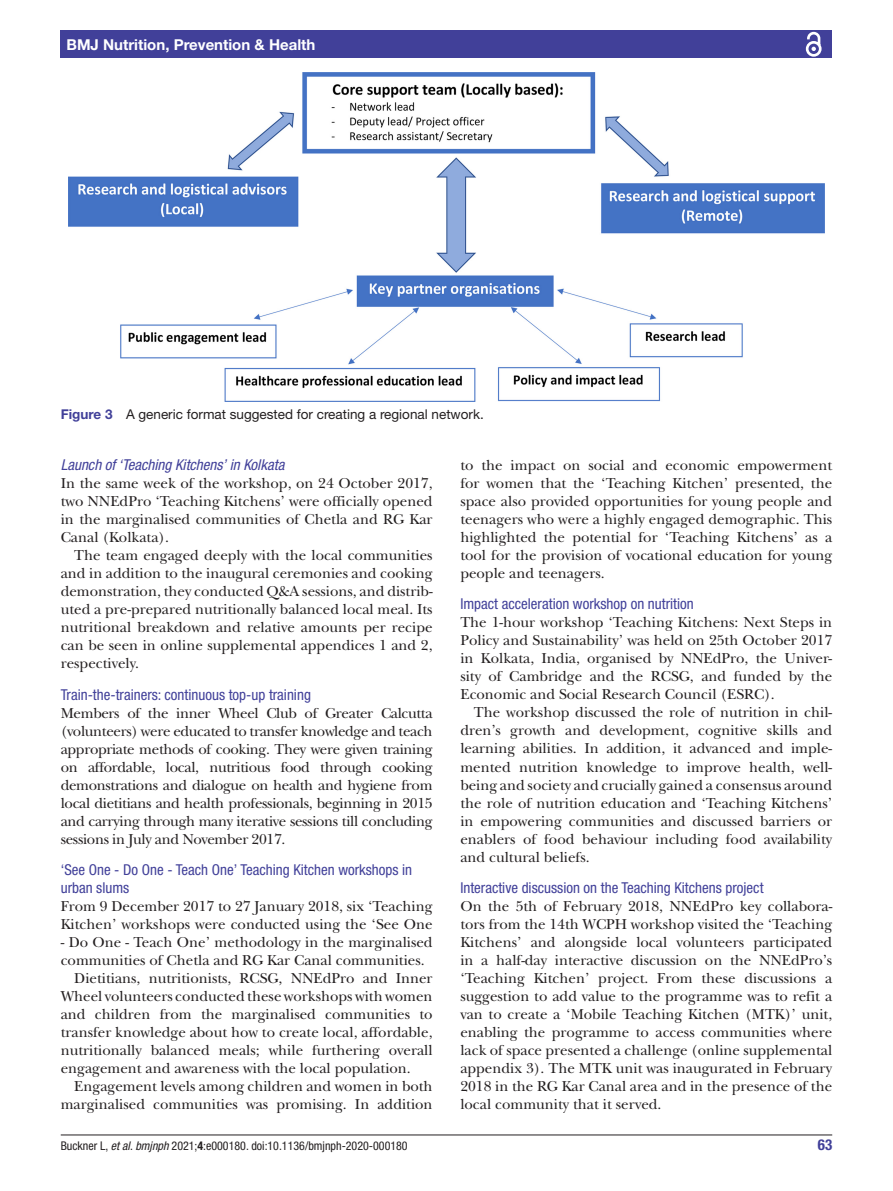
<style>
.page{position:relative;width:893px;height:1191px;background:#fff}
.page>*{position:absolute;margin:0;border:0;box-sizing:border-box;transform-origin:0 0}
.t1{font:15px/18px "New Baskerville";color:#231f20;text-align:justify}
.t2{font:condensed 15px/18px "Helvetica Neue LT Std";color:#414099}
.t3{font:italic condensed 15px "Helvetica Neue LT Std";color:#414099}
.t4{font:700 15px "Helvetica Neue LT Std";color:#fff}
.t5{font:700 condensed 15px "Helvetica Neue LT Std";color:#414099}
.t6{font:13.5px "Helvetica Neue LT Std";color:#231f20}
.t7{font:condensed 12px "Helvetica Neue LT Std";color:#231f20}
.s1{font-weight:700;color:#414099}
.s2{font-style:italic}
.s3{font-weight:700}
</style>
<div class="page">
<hr style="left:61px;top:1134px;width:771px;height:1px;background:#231f20">
<div style="left:61px;top:31px;width:771px;height:27px;background:#414099"></div>
<svg style="left:804px;top:30px;width:19px;height:27px"></svg>
<img style="left:68px;top:73px;width:757px;height:328px">
<p class="t4" style="left:66px;top:35px;width:250px">BMJ Nutrition, Prevention &amp; Health</p>
<p class="t6" style="left:61px;top:406px;width:425px"><span class="s1">Figure 3</span> A generic format suggested for creating a regional network.</p>
<p class="t3" style="left:61px;top:456px;width:225px">Launch of ‘Teaching Kitchens’ in Kolkata</p>
<p class="t1" style="left:61px;top:474px;width:373px">In the same week of the workshop, on 24 October 2017, two NNEdPro ‘Teaching Kitchens’ were officially opened in the marginalised communities of Chetla and RG Kar Canal (Kolkata).</p>
<p class="t1" style="left:61px;top:546px;width:373px;text-indent:14px">The team engaged deeply with the local communities and in addition to the inaugural ceremonies and cooking demonstration, they conducted Q&amp;A sessions, and distrib&shy;uted a pre-prepared nutritionally balanced local meal. Its nutritional breakdown and relative amounts per recipe can be seen in online supplemental appendices 1 and 2, respectively.</p>
<p class="t2" style="left:61px;top:685px;width:252px">Train-the-trainers: continuous top-up training</p>
<p class="t1" style="left:61px;top:704px;width:373px">Members of the inner Wheel Club of Greater Calcutta (volunteers) were educated to transfer knowledge and teach appropriate methods of cooking. They were given training on affordable, local, nutritious food through cooking demonstrations and dialogue on health and hygiene from local dietitians and health professionals, beginning in 2015 and carrying through many iterative sessions till concluding sessions in July and November 2017.</p>
<p class="t2" style="left:61px;top:861px;width:353px">‘See One - Do One - Teach One’ Teaching Kitchen workshops in urban slums</p>
<p class="t1" style="left:61px;top:897px;width:373px">From 9 December 2017 to 27 January 2018, six ‘Teaching<br>Kitchen’ workshops were conducted using the ‘See One</p>
<p class="t1" style="left:61px;top:933px;width:373px">- Do One - Teach One’ methodology in the marginalised</p>
<p class="t1" style="left:61px;top:951px;width:365px">communities of Chetla and RG Kar Canal communities.</p>
<p class="t1" style="left:74px;top:969px;width:360px">Dietitians, nutritionists, RCSG, NNEdPro and Inner</p>
<p class="t1" style="left:61px;top:987px;width:373px">Wheel volunteers conducted these workshops with women</p>
<p class="t1" style="left:61px;top:1005px;width:373px">and children from the marginalised communities to</p>
<p class="t1" style="left:61px;top:1023px;width:373px">transfer knowledge about how to create local, affordable,</p>
<p class="t1" style="left:61px;top:1041px;width:373px">nutritionally balanced meals; while furthering overall</p>
<p class="t1" style="left:61px;top:1059px;width:352px">engagement and awareness with the local population.</p>
<p class="t1" style="left:74px;top:1077px;width:360px">Engagement levels among children and women in both</p>
<p class="t1" style="left:61px;top:1095px;width:373px">marginalised communities was promising. In addition</p>
<p class="t1" style="left:460px;top:456px;width:373px">to the impact on social and economic empowerment for women that the ‘Teaching Kitchen’ presented, the space also provided opportunities for young people and teenagers who were a highly engaged demographic. This highlighted the potential for ‘Teaching Kitchens’ as a tool for the provision of vocational education for young people and teenagers.</p>
<p class="t2" style="left:460px;top:595px;width:235px">Impact acceleration workshop on nutrition</p>
<p class="t1" style="left:460px;top:613px;width:373px">The 1-hour workshop ‘Teaching Kitchens: Next Steps in Policy and Sustainability’ was held on 25th October 2017 in Kolkata, India, organised by NNEdPro, the Univer&shy;sity of Cambridge and the RCSG, and funded by the Economic and Social Research Council (ESRC).</p>
<p class="t1" style="left:460px;top:703px;width:373px;text-indent:13px">The workshop discussed the role of nutrition in chil&shy;dren’s growth and development, cognitive skills and learning abilities. In addition, it advanced and imple&shy;mented nutrition knowledge to improve health, well&shy;being and society and crucially gained a consensus around the role of nutrition education and ‘Teaching Kitchens’ in empowering communities and discussed barriers or enablers of food behaviour including food availability and cultural beliefs.</p>
<p class="t2" style="left:460px;top:879px;width:305px">Interactive discussion on the Teaching Kitchens project</p>
<p class="t1" style="left:460px;top:897px;width:373px">On the 5th of February 2018, NNEdPro key collabora&shy;tors from the 14th WCPH workshop visited the ‘Teaching Kitchens’ and alongside local volunteers participated in a half-day interactive discussion on the NNEdPro’s ‘Teaching Kitchen’ project. From these discussions a suggestion to add value to the programme was to refit a van to create a ‘Mobile Teaching Kitchen (MTK)’ unit, enabling the programme to access communities where lack of space presented a challenge (online supplemental appendix 3). The MTK unit was inaugurated in February 2018 in the RG Kar Canal area and in the presence of the local community that it served.</p>
<p class="t7" style="left:61px;top:1138px;width:348px">Buckner L, <span class="s2">et al</span>. <span class="s2">bmjnph</span> 2021;<span class="s3">4</span>:e000180. doi:10.1136/bmjnph-2020-000180</p>
<p class="t5" style="left:818px;top:1135px;width:16px">63</p>
</div>
